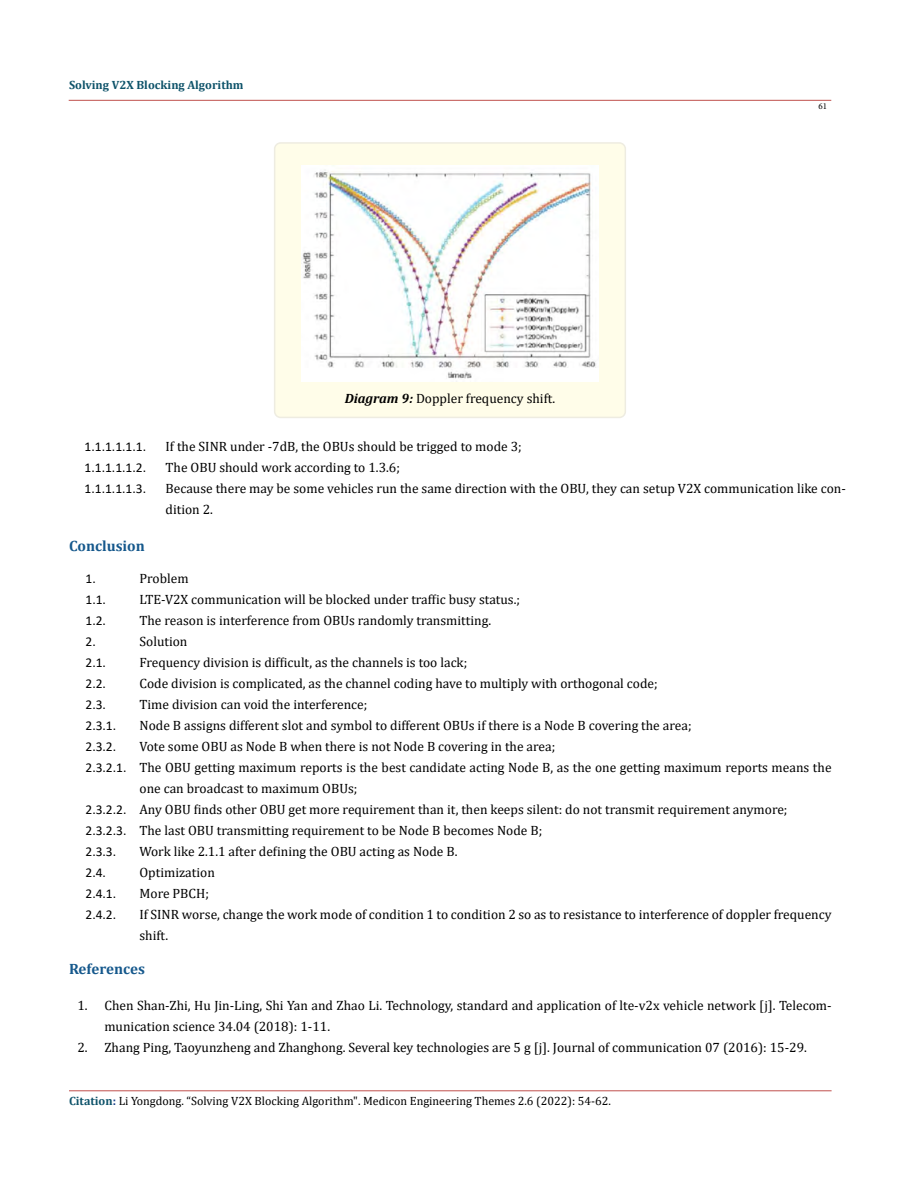
<style>
.page{position:relative;width:900px;height:1188px;background:#fff}
.page>*{position:absolute;margin:0;border:0;box-sizing:border-box;transform-origin:0 0}
.t1{font:700 15px "Cambria";color:#15588c}
.t2{font:13.5px/21px "Cambria";color:#000}
.t3{font:13.5px "Calibri";color:#000}
.t4{font:12px "Cambria";color:#000}
.t5{font:700 12px "Cambria";color:#0e536a}
.t6{font:9px "Minion Pro";color:#000}
.s1{font-weight:700;font-style:italic}
.s2{font-family:"Calibri"}
.s3{font-weight:700;color:#0e536a}
.s4{font-weight:700;color:#173e88}
</style>
<div class="page">
<hr style="left:69px;top:1091px;width:763px;height:1px;background:#c0504d">
<hr style="left:69px;top:100px;width:762px;height:1px;background:#c0504d">
<div style="left:275px;top:143px;width:350px;height:274px;background:#fffde9;border-radius:6px"></div>
<div style="left:274px;top:142px;width:352px;height:276px;border:2px solid #eeece1;border-radius:6px"></div>
<img style="left:302px;top:166px;width:296px;height:216px">
<p class="t5" style="left:69px;top:77px;width:176px">Solving V2X Blocking Algorithm</p>
<p class="t2" style="left:345px;top:388px;width:212px"><span class="s1">Diagram 9:</span> Doppler frequency shift.</p>
<p class="t6" style="left:818px;top:100px;width:10px">61</p>
<p class="t3" style="left:85px;top:437px;width:63px">1.1.1.1.1.1.</p>
<p class="t2" style="left:166px;top:436px;width:358px">If the SINR under -7dB, the OBUs should be trigged to mode 3;</p>
<p class="t3" style="left:85px;top:458px;width:63px">1.1.1.1.1.2.</p>
<p class="t2" style="left:166px;top:457px;width:236px">The OBU should work according to 1.3.6;</p>
<p class="t3" style="left:85px;top:479px;width:63px">1.1.1.1.1.3.</p>
<p class="t2" style="left:166px;top:478px;width:682px">Because there may be some vehicles run the same direction with the OBU, they can setup V2X communication like con&shy;dition 2.</p>
<p class="t1" style="left:69px;top:535px;width:77px">Conclusion</p>
<p class="t3" style="left:86px;top:569px;width:12px">1.</p>
<p class="t2" style="left:140px;top:567px;width:51px">Problem</p>
<p class="t3" style="left:86px;top:590px;width:22px">1.1.</p>
<p class="t2" style="left:140px;top:588px;width:382px">LTE-V2X communication will be blocked under traffic busy status.;</p>
<p class="t3" style="left:86px;top:611px;width:22px">1.2.</p>
<p class="t2" style="left:140px;top:609px;width:353px">The reason is interference from OBUs randomly transmitting.</p>
<p class="t3" style="left:86px;top:632px;width:12px">2.</p>
<p class="t2" style="left:140px;top:630px;width:49px">Solution</p>
<p class="t3" style="left:86px;top:653px;width:22px">2.1.</p>
<p class="t2" style="left:140px;top:651px;width:329px">Frequency division is difficult, as the channels is too lack;</p>
<p class="t3" style="left:86px;top:674px;width:22px">2.2.</p>
<p class="t2" style="left:140px;top:672px;width:520px">Code division is complicated, as the channel coding have to multiply with orthogonal code;</p>
<p class="t3" style="left:86px;top:695px;width:22px">2.3.</p>
<p class="t2" style="left:140px;top:693px;width:229px">Time division can void the interference;</p>
<p class="t3" style="left:86px;top:716px;width:32px">2.3.1.</p>
<p class="t2" style="left:140px;top:714px;width:554px">Node B assigns different slot and symbol to different OBUs if there is a Node B covering the area;</p>
<p class="t3" style="left:86px;top:737px;width:32px">2.3.2.</p>
<p class="t2" style="left:140px;top:735px;width:417px">Vote some OBU as Node B when there is not Node B covering in the area;</p>
<p class="t2" style="left:86px;top:756px;width:748px"><span class="s2">2.3.2.1.</span> The OBU getting maximum reports is the best candidate acting Node B, as the one getting maximum reports means the</p>
<p class="t2" style="left:140px;top:778px;width:219px">one can broadcast to maximum OBUs;</p>
<p class="t2" style="left:86px;top:799px;width:704px"><span class="s2">2.3.2.2.</span> Any OBU finds other OBU get more requirement than it, then keeps silent: do not transmit requirement anymore;</p>
<p class="t2" style="left:86px;top:820px;width:458px"><span class="s2">2.3.2.3.</span> The last OBU transmitting requirement to be Node B becomes Node B;</p>
<p class="t3" style="left:86px;top:842px;width:32px">2.3.3.</p>
<p class="t2" style="left:140px;top:841px;width:319px">Work like 2.1.1 after defining the OBU acting as Node B.</p>
<p class="t3" style="left:86px;top:863px;width:22px">2.4.</p>
<p class="t2" style="left:140px;top:862px;width:77px">Optimization</p>
<p class="t3" style="left:86px;top:884px;width:32px">2.4.1.</p>
<p class="t2" style="left:140px;top:883px;width:71px">More PBCH;</p>
<p class="t3" style="left:86px;top:905px;width:32px">2.4.2.</p>
<p class="t2" style="left:140px;top:904px;width:694px">If SINR worse, change the work mode of condition 1 to condition 2 so as to resistance to interference of doppler frequency shift.</p>
<p class="t1" style="left:69px;top:959px;width:77px">References</p>
<p class="t2" style="left:104px;top:995px;width:729px;text-indent:-27px">1. Chen Shan-Zhi, Hu Jin-Ling, Shi Yan and Zhao Li. Technology, standard and application of lte-v2x vehicle network [j]. Telecom&shy;munication science 34.04 (2018): 1-11.</p>
<p class="t2" style="left:77px;top:1037px;width:731px">2. Zhang Ping, Taoyunzheng and Zhanghong. Several key technologies are 5 g [j]. Journal of communication 07 (2016): 15-29.</p>
<p class="t4" style="left:69px;top:1094px;width:543px"><span class="s3">Citation</span><span class="s4">:</span> Li Yongdong. “Solving V2X Blocking Algorithm". Medicon Engineering Themes 2.6 (2022): 54-62.</p>
</div>
